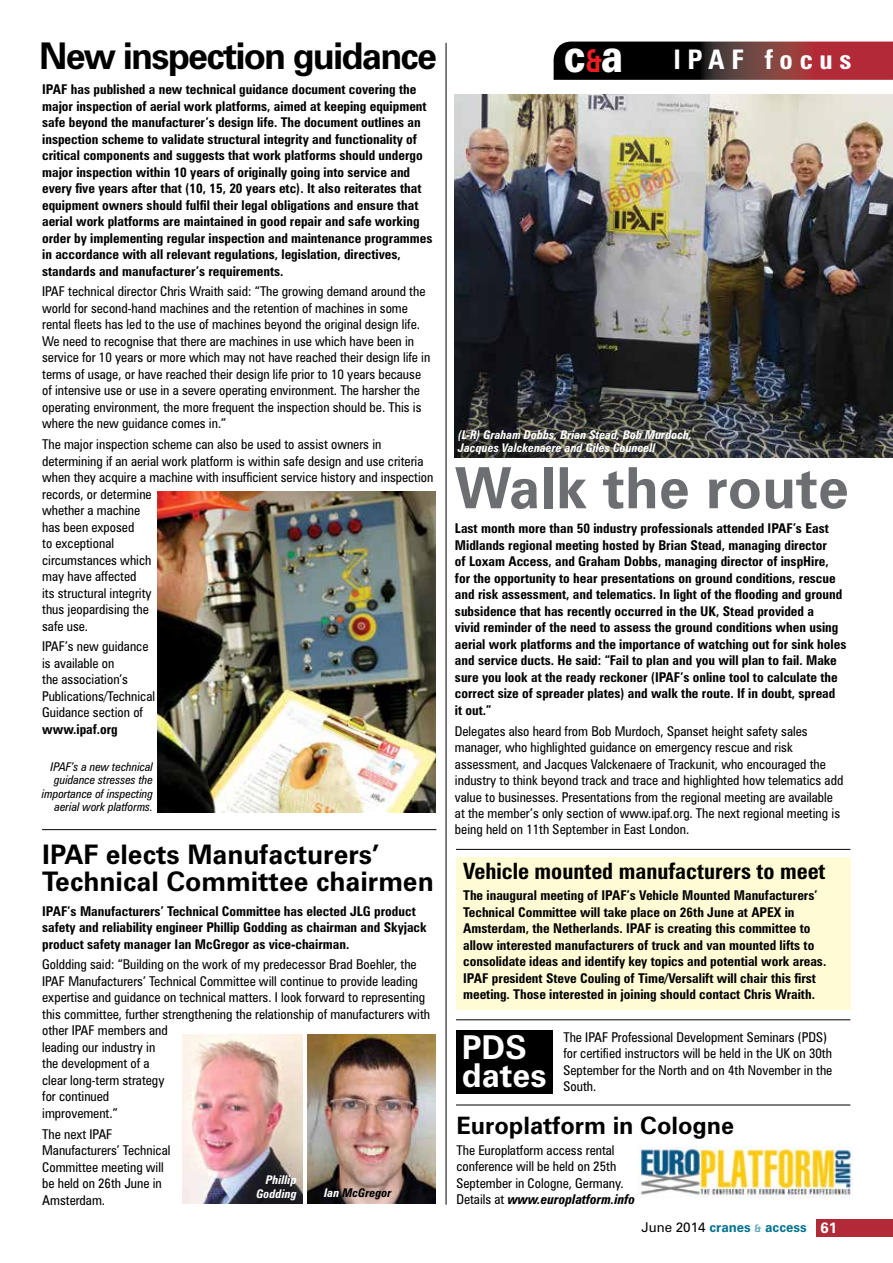
<style>
.page{position:relative;width:893px;height:1263px;background:#fff}
.page>*{position:absolute;margin:0;border:0;box-sizing:border-box;transform-origin:0 0}
.t1{font:700 57px "Zurich BT";color:#6d6e71}
.t2{font:700 36.9px "Zurich BT";letter-spacing:-.05em;color:#000}
.t3{font:700 33px/27.9px "Zurich BT";color:#fff}
.t4{font:700 27px/27px "Zurich BT";color:#000}
.t5{font:700 condensed 27px "Zurich BT";letter-spacing:.25em;color:#fff}
.t6{font:700 24px "Zurich BT";color:#000}
.t7{font:700 condensed 22.5px "Zurich BT";color:#000}
.t8{font:condensed 13.5px/16.5px "Zurich BT";color:#000}
.t9{font:700 condensed 13.5px/16.5px "Zurich BT";color:#000}
.t10{font:700 13.5px "Zurich BT";color:#00728f}
.t11{font:italic 700 condensed 12px/13.5px "Zurich BT";color:#fff}
.t12{font:italic condensed 12px/13.5px "Zurich BT";color:#000;text-align:right}
.t13{font:italic 700 condensed 12px "Zurich BT";color:#000}
.s1{font-weight:900;font-stretch:normal;font-size:45.9px}
.s2{font-stretch:normal;font-size:31.65px;color:#ed1d24}
.s3{color:#fff}
.s4{font-weight:700;font-style:italic}
.s5{font-weight:400;color:#000}
.s6{font-size:10.5px;color:#66aabc}
.s7{font-size:15px;color:#fff}
</style>
<div class="page">
<div style="left:816px;top:1220px;width:77px;height:17px;background:#b22a37"></div>
<img style="left:455px;top:94px;width:438px;height:363px">
<svg style="left:554px;top:42px;width:339px;height:38px;background:#502022"></svg>
<hr style="left:446px;top:43px;width:1px;height:1161px;background:#000">
<hr style="left:42px;top:829px;width:394px;height:1px;background:#000">
<hr style="left:456px;top:849px;width:394px;height:1px;background:#000">
<hr style="left:456px;top:1019px;width:394px;height:1px;background:#000">
<hr style="left:456px;top:1104px;width:394px;height:1px;background:#000">
<img style="left:158px;top:491px;width:277px;height:321px">
<img style="left:183px;top:1035px;width:119px;height:168px">
<img style="left:307px;top:1035px;width:128px;height:168px">
<div style="left:456px;top:857px;width:394px;height:153px;background:#fffcd5"></div>
<div style="left:456px;top:1030px;width:96px;height:63px;background:#000"></div>
<img style="left:637px;top:1147px;width:216px;height:52px">
<h2 class="t2" style="left:39px;top:33px;width:400px">New inspection guidance</h2>
<h3 class="t5" style="left:564px;top:43px;width:289px"><span class="s1">c</span><span class="s2">&amp;</span><span class="s1">a</span> IPAF focus</h3>
<p class="t9" style="left:42px;top:81px;width:392px">IPAF has published a new technical guidance document covering the major inspection of aerial work platforms, aimed at keeping equipment safe beyond the manufacturer’s design life. The document outlines an inspection scheme to validate structural integrity and functionality of critical components and suggests that work platforms should undergo major inspection within 10 years of originally going into service and every five years after that (10, 15, 20 years etc). It also reiterates that equipment owners should fulfil their legal obligations and ensure that aerial work platforms are maintained in good repair and safe working order by implementing regular inspection and maintenance programmes in accordance with all relevant regulations, legislation, directives, standards and manufacturer’s requirements.</p>
<p class="t8" style="left:42px;top:283px;width:390px">IPAF technical director Chris Wraith said: “The growing demand around the world for second-hand machines and the retention of machines in some rental fleets has led to the use of machines beyond the original design life.<br>We need to recognise that there are machines in use which have been in service for 10 years or more which may not have reached their design life in terms of usage, or have reached their design life prior to 10 years because of intensive use or use in a severe operating environment. The harsher the operating environment, the more frequent the inspection should be. This is where the new guidance comes in.”</p>
<p class="t8" style="left:42px;top:436px;width:393px">The major inspection scheme can also be used to assist owners in determining if an aerial work platform is within safe design and use criteria when they acquire a machine with insufficient service history and inspection records, or determine<br>whether a machine<br>has been exposed<br>to exceptional<br>circumstances which<br>may have affected<br>its structural integrity<br>thus jeopardising the<br>safe use.</p>
<p class="t8" style="left:42px;top:638px;width:114px">IPAF’s new guidance is available on<br>the association’s<br>Publications/Technical<br>Guidance section of</p>
<p class="t9" style="left:42px;top:721px;width:77px">www.ipaf.org</p>
<p class="t11" style="left:458px;top:428px;width:235px">(L-R) Graham Dobbs, Brian Stead, Bob Murdoch,<br>Jacques Valckenaere and Giles Councell</p>
<h1 class="t1" style="left:455px;top:453px;width:396px">Walk the route</h1>
<p class="t9" style="left:455px;top:520px;width:393px">Last month more than 50 industry professionals attended IPAF’s East Midlands regional meeting hosted by Brian Stead, managing director<br>of Loxam Access, and Graham Dobbs, managing director of inspHire, for the opportunity to hear presentations on ground conditions, rescue and risk assessment, and telematics. In light of the flooding and ground subsidence that has recently occurred in the UK, Stead provided a<br>vivid reminder of the need to assess the ground conditions when using aerial work platforms and the importance of watching out for sink holes and service ducts. He said: “Fail to plan and you will plan to fail. Make sure you look at the ready reckoner (IPAF’s online tool to calculate the correct size of spreader plates) and walk the route. If in doubt, spread<br>it out.”</p>
<p class="t8" style="left:455px;top:722px;width:390px">Delegates also heard from Bob Murdoch, Spanset height safety sales manager, who highlighted guidance on emergency rescue and risk assessment, and Jacques Valckenaere of Trackunit, who encouraged the industry to think beyond track and trace and highlighted how telematics add value to businesses. Presentations from the regional meeting are available at the member’s only section of www.ipaf.org. The next regional meeting is being held on 11th September in East London.</p>
<p class="t12" style="left:42px;top:760px;width:113px">IPAF’s a new technical guidance stresses the importance of inspecting aerial work platforms.</p>
<h3 class="t4" style="left:42px;top:840px;width:393px">IPAF elects Manufacturers’<br>Technical Committee chairmen</h3>
<p class="t9" style="left:42px;top:902px;width:386px">IPAF’s Manufacturers’ Technical Committee has elected JLG product safety and reliability engineer Phillip Godding as chairman and Skyjack product safety manager Ian McGregor as vice-chairman.</p>
<p class="t8" style="left:42px;top:956px;width:389px">Goldding said: “Building on the work of my predecessor Brad Boehler, the IPAF Manufacturers’ Technical Committee will continue to provide leading expertise and guidance on technical matters. I look forward to representing this committee, further strengthening the relationship of manufacturers with other IPAF members and<br>leading our industry in<br>the development of a<br>clear long-term strategy<br>for continued<br>improvement.”</p>
<p class="t8" style="left:42px;top:1125px;width:130px">The next IPAF<br>Manufacturers’ Technical<br>Committee meeting will be held on 26th June in<br>Amsterdam.</p>
<p class="t11" style="left:256px;top:1173px;width:42px;text-align:right">Phillip<br>Godding</p>
<p class="t13" style="left:324px;top:1186px;width:69px"><span class="s3">Ian</span> McGregor</p>
<h3 class="t7" style="left:463px;top:858px;width:364px">Vehicle mounted manufacturers to meet</h3>
<p class="t9" style="left:463px;top:887px;width:365px">The inaugural meeting of IPAF’s Vehicle Mounted Manufacturers’ Technical Committee will take place on 26th June at APEX in Amsterdam, the Netherlands. IPAF is creating this committee to allow interested manufacturers of truck and van mounted lifts to consolidate ideas and identify key topics and potential work areas.<br>IPAF president Steve Couling of Time/Versalift will chair this first meeting. Those interested in joining should contact Chris Wraith.</p>
<h3 class="t3" style="left:462px;top:1033px;width:87px">PDS dates</h3>
<h3 class="t6" style="left:456px;top:1111px;width:279px">Europlatform in Cologne</h3>
<p class="t8" style="left:456px;top:1141px;width:180px">The Europlatform access rental conference will be held on 25th<br>September in Cologne, Germany.<br>Details at <span class="s4">www.europlatform.info</span></p>
<p class="t8" style="left:563px;top:1029px;width:271px">The IPAF Professional Development Seminars (PDS) for certified instructors will be held in the UK on 30th September for the North and on 4th November in the South.</p>
<p class="t10" style="left:642px;top:1218px;width:197px"><span class="s5">June 2014</span> cranes <span class="s6">&amp;</span> access <span class="s7">61</span></p>
</div>
